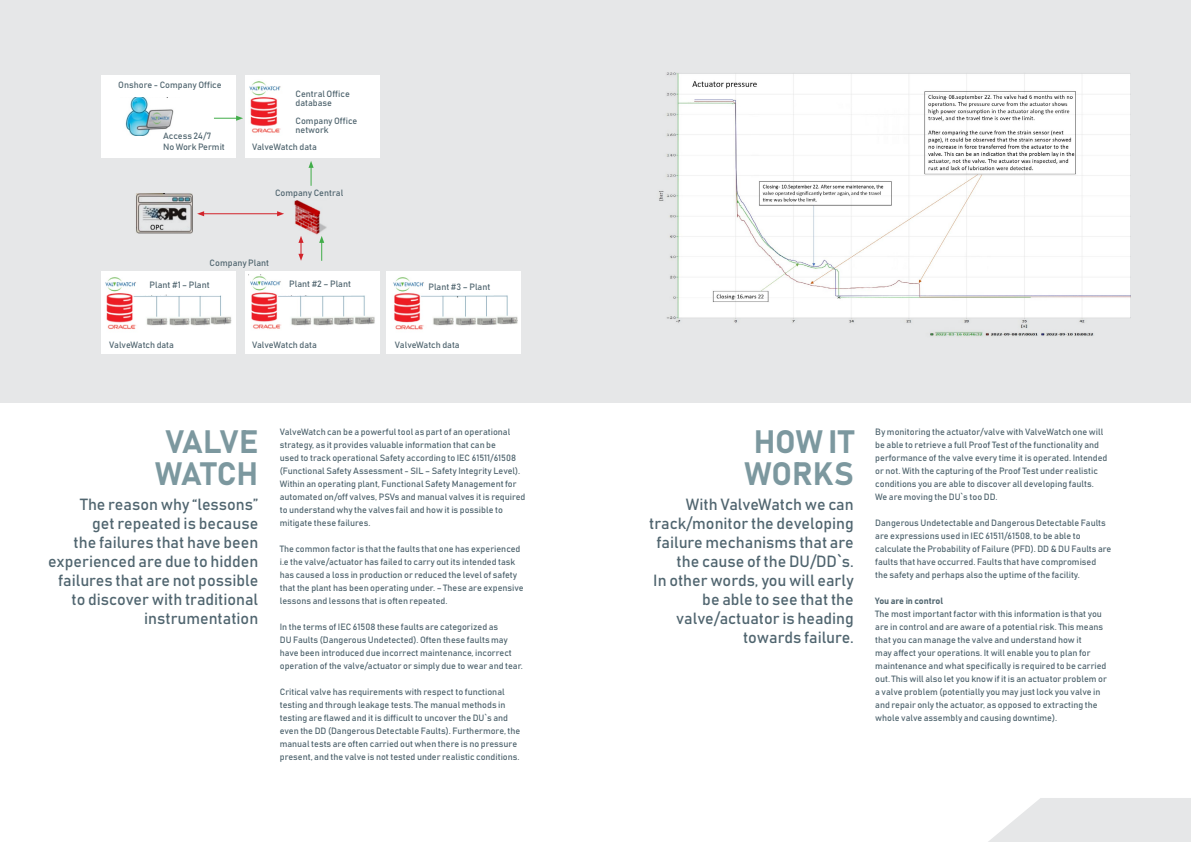
<style>
.page{position:relative;width:1191px;height:842px;background:#fff}
.page>*{position:absolute;margin:0;border:0;box-sizing:border-box;transform-origin:0 0}
.t1{font:32px/32px "Bahnschrift";color:#7c989f}
.t2{font:32px/32px "Bahnschrift";letter-spacing:-.02em;color:#7c989f;text-align:center}
.t3{font:16px/19px "Bahnschrift";color:#50656f;text-align:right}
.t4{font:9px/13px "Bahnschrift";color:#50656f}
</style>
<div class="page">
<div style="left:0;top:0;width:1191px;height:402px;background:#e6e7e8"></div>
<div style="left:101px;top:271px;width:134px;height:83px;background:#fff"></div>
<div style="left:245px;top:271px;width:134px;height:83px;background:#fff"></div>
<div style="left:387px;top:271px;width:134px;height:83px;background:#fff"></div>
<div style="left:245px;top:75px;width:134px;height:83px;background:#fff"></div>
<div style="left:101px;top:75px;width:134px;height:83px;background:#fff"></div>
<img style="left:105px;top:277px;width:127px;height:53px">
<img style="left:659px;top:72px;width:471px;height:265px">
<svg style="left:988px;top:798px;width:203px;height:44px;background:#e9eaea"></svg>
<img style="left:393px;top:277px;width:125px;height:53px">
<img style="left:294px;top:200px;width:33px;height:35px">
<img style="left:248px;top:274px;width:127px;height:55px">
<svg style="left:319px;top:236px;width:5px;height:25px"></svg>
<svg style="left:308px;top:161px;width:6px;height:25px"></svg>
<svg style="left:214px;top:116px;width:29px;height:5px"></svg>
<svg style="left:298px;top:236px;width:5px;height:25px"></svg>
<hr style="left:203px;top:213px;width:76px;height:1px;background:#d2232a">
<svg style="left:197px;top:211px;width:7px;height:5px"></svg>
<svg style="left:277px;top:211px;width:7px;height:5px"></svg>
<img style="left:136px;top:193px;width:57px;height:40px">
<img style="left:125px;top:98px;width:49px;height:37px">
<img style="left:249px;top:81px;width:32px;height:52px">
<p class="t4" style="left:118px;top:78px;width:105px">Onshore - Company Office</p>
<p class="t4" style="left:163px;top:129px;width:50px">Access 24/7</p>
<p class="t4" style="left:295px;top:89px;width:56px;line-height:9px">Central Office database</p>
<p class="t4" style="left:295px;top:116px;width:63px;line-height:9px">Company Office network</p>
<p class="t4" style="left:163px;top:140px;width:63px">No Work Permit</p>
<p class="t4" style="left:252px;top:140px;width:66px">ValveWatch data</p>
<p class="t4" style="left:275px;top:186px;width:70px">Company Central</p>
<p class="t4" style="left:210px;top:256px;width:61px">Company Plant</p>
<p class="t4" style="left:150px;top:278px;width:62px">Plant #1 – Plant</p>
<p class="t4" style="left:289px;top:277px;width:63px">Plant #2 – Plant</p>
<p class="t4" style="left:428px;top:280px;width:63px">Plant #3 – Plant</p>
<p class="t4" style="left:109px;top:338px;width:66px">ValveWatch data</p>
<p class="t4" style="left:252px;top:338px;width:66px">ValveWatch data</p>
<p class="t4" style="left:395px;top:338px;width:66px">ValveWatch data</p>
<h1 class="t2" style="left:155px;top:425px;width:105px">VALVE<br>WATCH</h1>
<h2 class="t3" style="left:48px;top:495px;width:212px">The reason why “lessons”<br>get repeated is because<br>the failures that have been experienced are due to hidden failures that are not possible to discover with traditional instrumentation</h2>
<p class="t4" style="left:280px;top:425px;width:247px">ValveWatch can be a powerful tool as part of an operational strategy, as it provides valuable information that can be<br>used to track operational Safety according to IEC 61511/61508 (Functional Safety Assessment - SIL – Safety Integrity Level).<br>Within an operating plant, Functional Safety Management for automated on/off valves, PSVs and manual valves it is required to understand why the valves fail and how it is possible to mitigate these failures.</p>
<p class="t4" style="left:280px;top:542px;width:245px">The common factor is that the faults that one has experienced i.e the valve/actuator has failed to carry out its intended task has caused a loss in production or reduced the level of safety that the plant has been operating under. – These are expensive lessons and lessons that is often repeated.</p>
<p class="t4" style="left:280px;top:620px;width:245px">In the terms of IEC 61508 these faults are categorized as<br>DU Faults (Dangerous Undetected). Often these faults may have been introduced due incorrect maintenance, incorrect operation of the valve/actuator or simply due to wear and tear.</p>
<p class="t4" style="left:280px;top:685px;width:242px">Critical valve has requirements with respect to functional testing and through leakage tests. The manual methods in testing are flawed and it is difficult to uncover the DU`s and even the DD (Dangerous Detectable Faults). Furthermore, the manual tests are often carried out when there is no pressure present, and the valve is not tested under realistic conditions.</p>
<h1 class="t1" style="left:744px;top:425px;width:111px">HOW IT<br>WORKS</h1>
<h2 class="t3" style="left:649px;top:495px;width:206px">With ValveWatch we can track/monitor the developing failure mechanisms that are the cause of the DU/DD`s.<br>In other words, you will early be able to see that the valve/actuator is heading towards failure.</h2>
<p class="t4" style="left:875px;top:425px;width:234px">By monitoring the actuator/valve with ValveWatch one will be able to retrieve a full Proof Test of the functionality and performance of the valve every time it is operated. Intended or not. With the capturing of the Proof Test under realistic conditions you are able to discover all developing faults.<br>We are moving the DU`s too DD.</p>
<p class="t4" style="left:875px;top:516px;width:238px">Dangerous Undetectable and Dangerous Detectable Faults are expressions used in IEC 61511/61508, to be able to calculate the Probability of Failure (PFD). DD &amp; DU Faults are faults that have occurred. Faults that have compromised<br>the safety and perhaps also the uptime of the facility.</p>
<p class="t4" style="left:875px;top:594px;width:233px">You are in control<br>The most important factor with this information is that you are in control and are aware of a potential risk. This means that you can manage the valve and understand how it<br>may affect your operations. It will enable you to plan for maintenance and what specifically is required to be carried out. This will also let you know if it is an actuator problem or a valve problem (potentially you may just lock you valve in and repair only the actuator, as opposed to extracting the whole valve assembly and causing downtime).</p>
</div>
